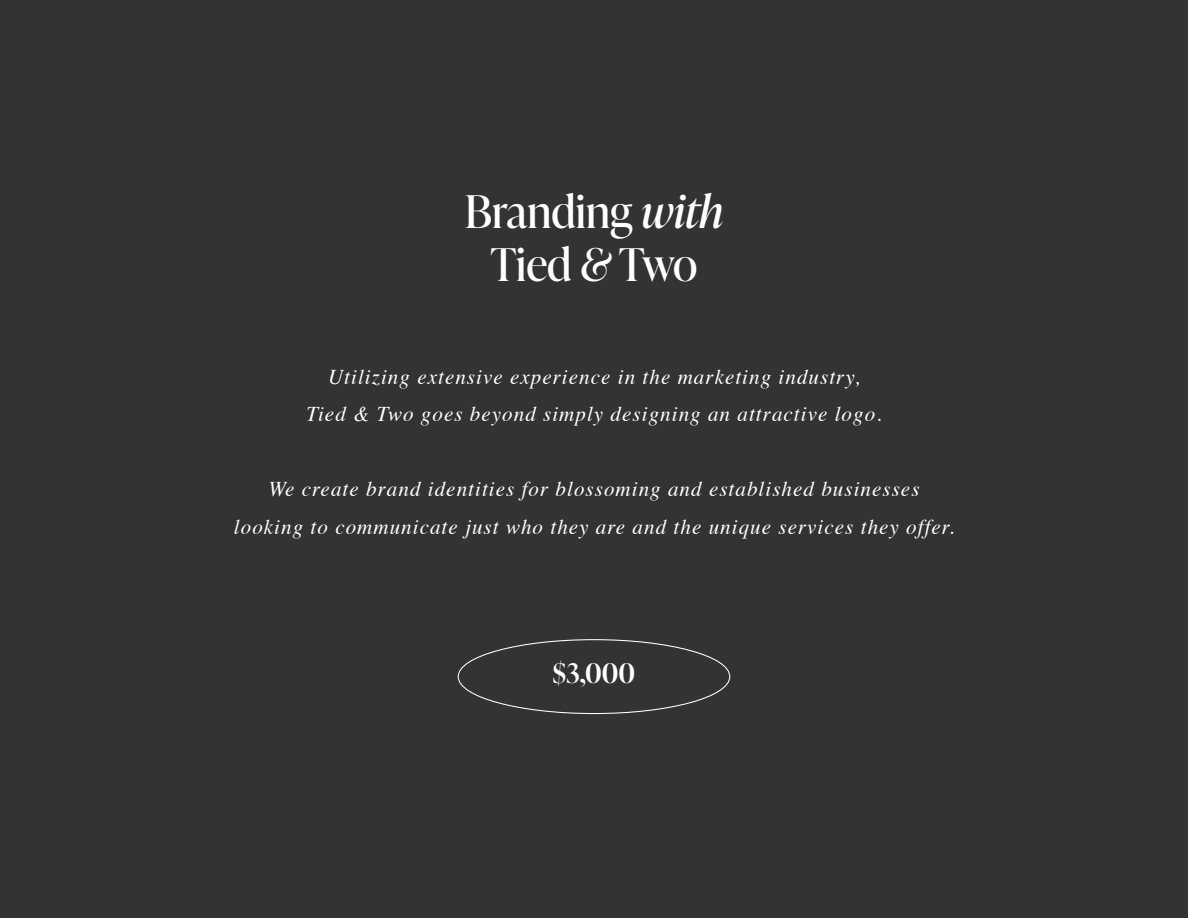
<style>
.page{position:relative;width:1188px;height:918px;background:#333332}
.page>*{position:absolute;margin:0;border:0;box-sizing:border-box;transform-origin:0 0}
.t1{font:45px/52.5px "Ivy Presto Display";color:#fff;text-align:center}
.t2{font:600 27px "Ivy Presto Display";color:#fff}
.t3{font:italic 21px/37.5px "Times";letter-spacing:.05em;color:#fff;text-align:center}
.s1{font-style:italic}
</style>
<div class="page">
<h1 class="t1" style="left:465px;top:183px;width:260px">Branding <span class="s1">with<br></span>Tied <span class="s1">&amp;</span> Two</h1>
<p class="t3" style="left:307px;top:357px;width:577px">Utilizing extensive experience in the marketing industry,<br>Tied &amp; Two goes beyond simply designing an attractive logo.</p>
<p class="t3" style="left:234px;top:469px;width:722px">We create brand identities for blossoming and established businesses looking to communicate just who they are and the unique services they offer.</p>
<p class="t2" style="left:553px;top:654px;width:84px">$3,000</p>
</div>
